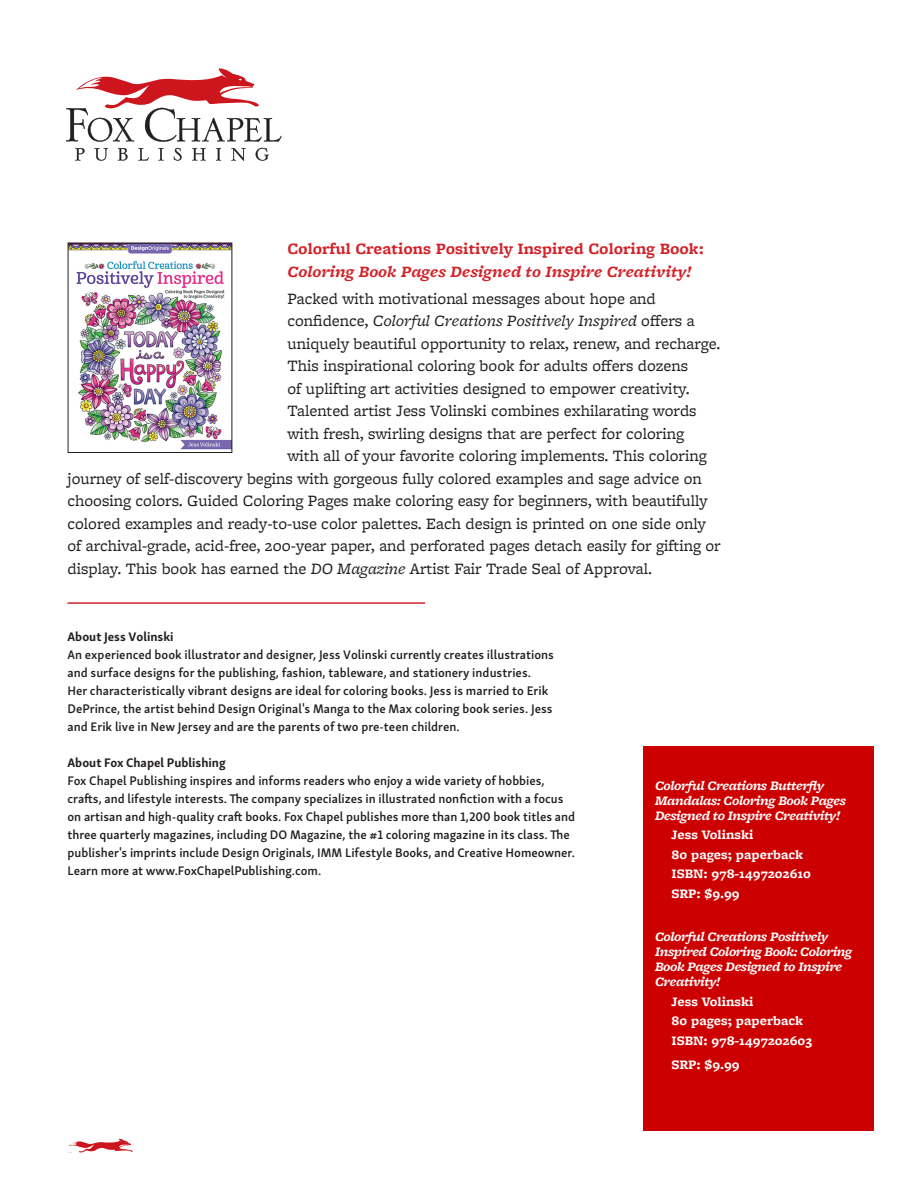
<style>
.page{position:relative;width:918px;height:1188px;background:#fff}
.page>*{position:absolute;margin:0;border:0;box-sizing:border-box;transform-origin:0 0}
.Body{font:16.5px "Freight Micro Pro";color:#231f20}
.Body-2{font:700 16.5px/22.5px "Freight Micro Pro";color:#d1232a}
.Body-3{font:italic 16.5px "Freight Micro Pro";color:#231f20}
.Body-4{font:italic 700 13.5px/15px "Freight Micro Pro";letter-spacing:-.03em;color:#fff}
.Body-5{font:700 13.5px "Freight Micro Pro";color:#fff}
.Author_Bio_1{font:600 12.75px/18px "Skolar Sans Latn";color:#231f20}
.s1{font-style:italic}
.s2{font-style:normal}
.s3{font-weight:700}
</style>
<div class="page">
<svg style="left:75px;top:148px;width:10px;height:13px"></svg>
<svg style="left:94px;top:148px;width:14px;height:13px"></svg>
<svg style="left:118px;top:148px;width:10px;height:13px"></svg>
<svg style="left:138px;top:148px;width:11px;height:13px"></svg>
<svg style="left:158px;top:148px;width:6px;height:13px"></svg>
<svg style="left:174px;top:148px;width:8px;height:13px"></svg>
<svg style="left:192px;top:148px;width:14px;height:13px"></svg>
<svg style="left:216px;top:148px;width:5px;height:13px"></svg>
<svg style="left:231px;top:148px;width:15px;height:13px"></svg>
<svg style="left:256px;top:148px;width:13px;height:13px"></svg>
<svg style="left:66px;top:68px;width:215px;height:74px"></svg>
<svg style="left:68px;top:1138px;width:65px;height:15px"></svg>
<hr style="left:68px;top:602px;width:357px;height:2px;background:#d1232a">
<div style="left:643px;top:746px;width:231px;height:384px;background:#c00"></div>
<img style="left:70px;top:245px;width:160px;height:205px">
<div style="left:68px;top:243px;width:164px;height:210px;border:1px solid #231f20"></div>
<p class="Body-2" style="left:287px;top:237px;width:418px">Colorful Creations Positively Inspired Coloring Book:<br><span class="s1">Coloring Book Pages Designed to Inspire Creativity!</span></p>
<p class="Body" style="left:287px;top:287px;width:370px">Packed with motivational messages about hope and</p>
<p class="Body-3" style="left:287px;top:310px;width:409px"><span class="s2">confidence,</span> Colorful Creations Positively Inspired <span class="s2">offers a</span></p>
<p class="Body" style="left:287px;top:332px;width:435px">uniquely beautiful opportunity to relax, renew, and recharge.</p>
<p class="Body" style="left:287px;top:355px;width:402px">This inspirational coloring book for adults offers dozens</p>
<p class="Body" style="left:287px;top:377px;width:404px">of uplifting art activities designed to empower creativity.</p>
<p class="Body" style="left:287px;top:400px;width:411px">Talented artist Jess Volinski combines exhilarating words</p>
<p class="Body" style="left:287px;top:422px;width:398px">with fresh, swirling designs that are perfect for coloring</p>
<p class="Body" style="left:287px;top:445px;width:421px">with all of your favorite coloring implements. This coloring</p>
<p class="Body" style="left:68px;top:467px;width:636px">journey of self-discovery begins with gorgeous fully colored examples and sage advice on</p>
<p class="Body" style="left:68px;top:490px;width:642px">choosing colors. Guided Coloring Pages make coloring easy for beginners, with beautifully</p>
<p class="Body" style="left:68px;top:512px;width:640px">colored examples and ready-to-use color palettes. Each design is printed on one side only</p>
<p class="Body" style="left:68px;top:535px;width:655px">of archival-grade, acid-free, 200-year paper, and perforated pages detach easily for gifting or</p>
<p class="Body" style="left:68px;top:557px;width:586px">display. This book has earned the <span class="s1">DO Magazine</span> Artist Fair Trade Seal of Approval.</p>
<p class="Author_Bio_1" style="left:68px;top:627px;width:488px"><span class="s3">About Jess Volinski<br></span>An experienced book illustrator and designer, Jess Volinski currently creates illustrations and surface designs for the publishing, fashion, tableware, and stationery industries.<br>Her characteristically vibrant designs are ideal for coloring books. Jess is married to Erik DePrince, the artist behind Design Original's Manga to the Max coloring book series. Jess and Erik live in New Jersey and are the parents of two pre-teen children.</p>
<p class="Author_Bio_1" style="left:68px;top:753px;width:509px"><span class="s3">About Fox Chapel Publishing<br></span>Fox Chapel Publishing inspires and informs readers who enjoy a wide variety of hobbies, crafts, and lifestyle interests. The company specializes in illustrated nonfiction with a focus on artisan and high-quality craft books. Fox Chapel publishes more than 1,200 book titles and three quarterly magazines, including DO Magazine, the #1 coloring magazine in its class. The publisher's imprints include Design Originals, IMM Lifestyle Books, and Creative Homeowner.<br>Learn more at www.FoxChapelPublishing.com.</p>
<p class="Body-4" style="left:655px;top:777px;width:192px">Colorful Creations Butterfly<br>Mandalas: Coloring Book Pages<br>Designed to Inspire Creativity!</p>
<p class="Body-5" style="left:672px;top:825px;width:83px">Jess Volinski</p>
<p class="Body-5" style="left:672px;top:845px;width:133px">80 pages; paperback</p>
<p class="Body-5" style="left:672px;top:864px;width:141px">ISBN: 978-1497202610</p>
<p class="Body-5" style="left:672px;top:884px;width:70px">SRP: $9.99</p>
<p class="Body-4" style="left:655px;top:929px;width:199px">Colorful Creations Positively<br>Inspired Coloring Book: Coloring<br>Book Pages Designed to Inspire<br>Creativity!</p>
<p class="Body-5" style="left:672px;top:992px;width:83px">Jess Volinski</p>
<p class="Body-5" style="left:672px;top:1011px;width:133px">80 pages; paperback</p>
<p class="Body-5" style="left:672px;top:1031px;width:142px">ISBN: 978-1497202603</p>
<p class="Body-5" style="left:672px;top:1055px;width:70px">SRP: $9.99</p>
</div>
